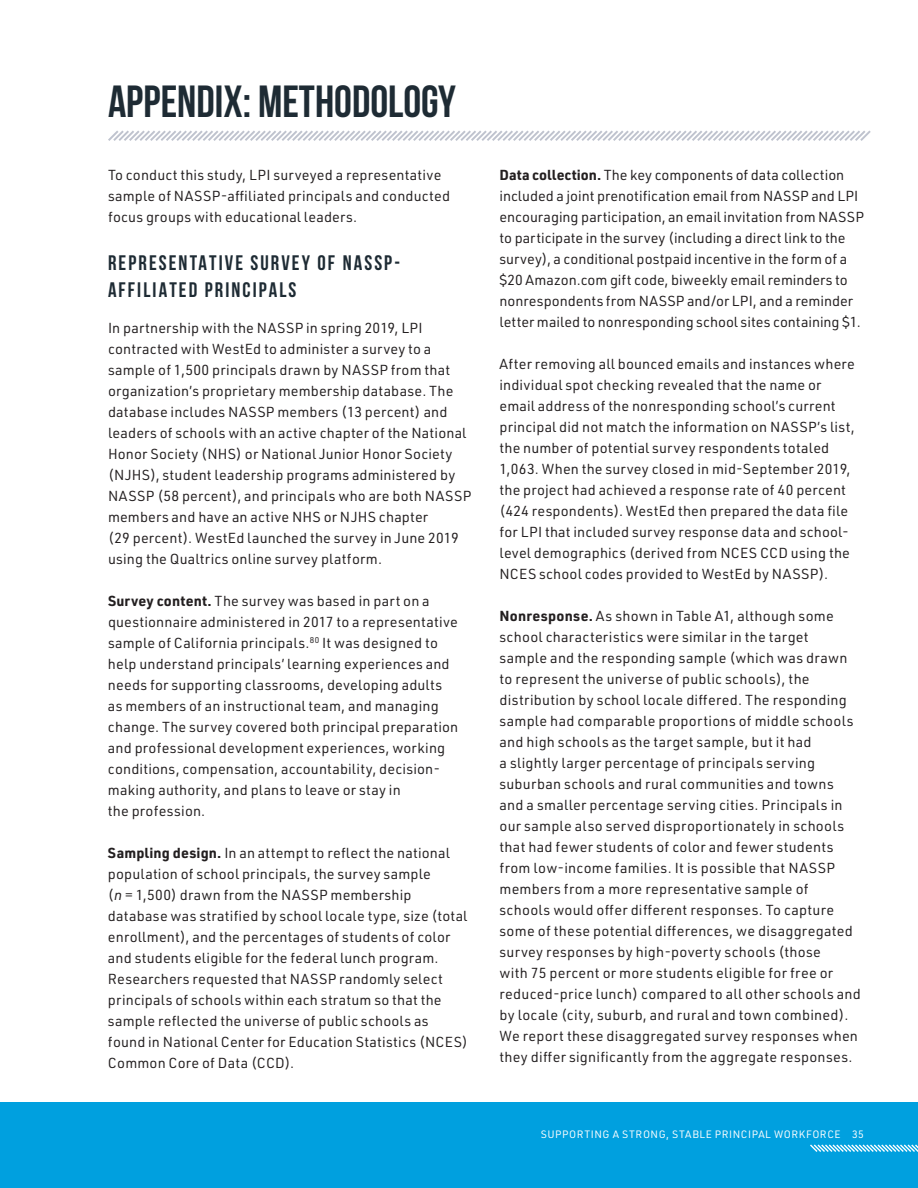
<style>
.page{position:relative;width:918px;height:1188px;background:#fff}
.page>*{position:absolute;margin:0;border:0;box-sizing:border-box;transform-origin:0 0}
.t1{font:700 45px "Bebas Neue";color:#1e2b34}
.t2{font:700 21px/27px "Bebas Neue";letter-spacing:.1em;color:#1e2b34}
.t3{font:14.25px/21px "URWDIN";letter-spacing:.015em;color:#231f20}
.t4{font:10.5px "URWDIN";letter-spacing:.05em;color:#fff}
.s1{font-weight:700}
.s2{font-style:italic}
</style>
<div class="page">
<div style="left:0;top:1102px;width:918px;height:86px;background:#00a0df"></div>
<svg style="left:810px;top:1144px;width:108px;height:8px"></svg>
<svg style="left:108px;top:130px;width:763px;height:11px"></svg>
<h1 class="t1" style="left:108px;top:77px;width:349px">APPENDIX: METHODOLOGY</h1>
<p class="t3" style="left:108px;top:164px;width:344px">To conduct this study, LPI surveyed a representative sample of NASSP-affiliated principals and conducted focus groups with educational leaders.</p>
<h2 class="t2" style="left:108px;top:249px;width:294px">REPRESENTATIVE SURVEY OF NASSP-<br>AFFILIATED PRINCIPALS</h2>
<p class="t3" style="left:108px;top:317px;width:365px">In partnership with the NASSP in spring 2019, LPI contracted with WestEd to administer a survey to a sample of 1,500 principals drawn by NASSP from that organization’s proprietary membership database. The database includes NASSP members (13 percent) and leaders of schools with an active chapter of the National Honor Society (NHS) or National Junior Honor Society (NJHS), student leadership programs administered by NASSP (58 percent), and principals who are both NASSP members and have an active NHS or NJHS chapter<br>(29 percent). WestEd launched the survey in June 2019 using the Qualtrics online survey platform.</p>
<p class="t3" style="left:108px;top:590px;width:352px"><span class="s1">Survey content.</span> The survey was based in part on a questionnaire administered in 2017 to a representative sample of California principals.<sup>80</sup> It was designed to help understand principals’ learning experiences and needs for supporting classrooms, developing adults as members of an instructional team, and managing change. The survey covered both principal preparation and professional development experiences, working conditions, compensation, accountability, decision&shy;making authority, and plans to leave or stay in<br>the profession.</p>
<p class="t3" style="left:108px;top:842px;width:362px"><span class="s1">Sampling design.</span> In an attempt to reflect the national population of school principals, the survey sample<br>(<span class="s2">n</span> = 1,500) drawn from the NASSP membership database was stratified by school locale type, size (total enrollment), and the percentages of students of color and students eligible for the federal lunch program.<br>Researchers requested that NASSP randomly select principals of schools within each stratum so that the sample reflected the universe of public schools as found in National Center for Education Statistics (NCES)<br>Common Core of Data (CCD).</p>
<p class="t3" style="left:500px;top:164px;width:366px"><span class="s1">Data collection.</span> The key components of data collection included a joint prenotification email from NASSP and LPI encouraging participation, an email invitation from NASSP to participate in the survey (including a direct link to the survey), a conditional postpaid incentive in the form of a $20 Amazon.com gift code, biweekly email reminders to nonrespondents from NASSP and/or LPI, and a reminder letter mailed to nonresponding school sites containing $1.</p>
<p class="t3" style="left:500px;top:353px;width:357px">After removing all bounced emails and instances where individual spot checking revealed that the name or email address of the nonresponding school’s current principal did not match the information on NASSP’s list, the number of potential survey respondents totaled 1,063. When the survey closed in mid-September 2019, the project had achieved a response rate of 40 percent (424 respondents). WestEd then prepared the data file for LPI that included survey response data and school&shy;level demographics (derived from NCES CCD using the NCES school codes provided to WestEd by NASSP).</p>
<p class="t3" style="left:500px;top:605px;width:363px"><span class="s1">Nonresponse.</span> As shown in Table A1, although some school characteristics were similar in the target<br>sample and the responding sample (which was drawn to represent the universe of public schools), the distribution by school locale differed. The responding sample had comparable proportions of middle schools and high schools as the target sample, but it had<br>a slightly larger percentage of principals serving suburban schools and rural communities and towns and a smaller percentage serving cities. Principals in our sample also served disproportionately in schools that had fewer students of color and fewer students from low-income families. It is possible that NASSP members from a more representative sample of schools would offer different responses. To capture some of these potential differences, we disaggregated survey responses by high-poverty schools (those<br>with 75 percent or more students eligible for free or reduced-price lunch) compared to all other schools and by locale (city, suburb, and rural and town combined).<br>We report these disaggregated survey responses when they differ significantly from the aggregate responses.</p>
<p class="t4" style="left:541px;top:1127px;width:325px">SUPPORTING A STRONG, STABLE PRINCIPAL WORKFORCE 35</p>
</div>
